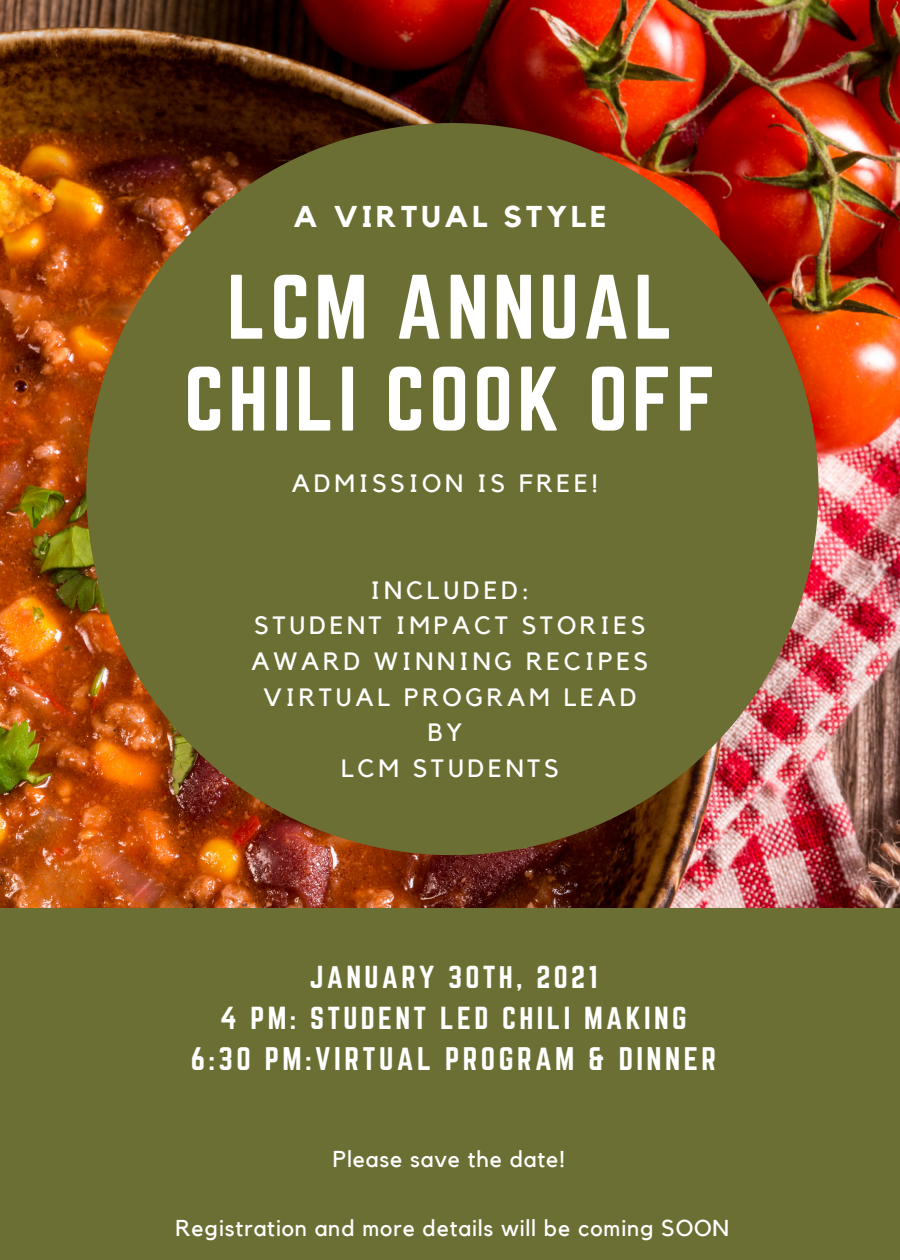
<style>
.page{position:relative;width:900px;height:1260px;background:#fff}
.page>*{position:absolute;margin:0;border:0;box-sizing:border-box;transform-origin:0 0}
.t1{font:80px/92px "Norwester";letter-spacing:.05em;color:#fff;text-align:center}
.t2{font:700 30px "Kollektif";letter-spacing:.13em;color:#fff}
.t3{font:28.75px "Norwester";letter-spacing:.12em;color:#fff}
.t4{font:28px "Norwester";letter-spacing:.12em;color:#fff}
.t5{font:25px/35.5px "Kollektif";letter-spacing:.15em;color:#fff;text-align:center}
.t6{font:23px "Kollektif";letter-spacing:.04em;color:#fff}
</style>
<div class="page">
<img style="left:0;top:0;width:900px;height:908px">
<svg style="left:86px;top:123px;width:733px;height:732px;background:#76642f"></svg>
<div style="left:0;top:908px;width:900px;height:352px;background:#6b6f33"></div>
<p class="t2" style="left:294px;top:202px;width:314px">A VIRTUAL STYLE</p>
<p class="t1" style="left:184px;top:265px;width:533px">LCM ANNUAL<br>CHILI COOK OFF</p>
<p class="t5" style="left:292px;top:466px;width:308px">ADMISSION IS FREE!</p>
<p class="t5" style="left:371px;top:573px;width:160px">INCLUDED:</p>
<p class="t5" style="left:254px;top:609px;width:393px">STUDENT IMPACT STORIES</p>
<p class="t5" style="left:252px;top:644px;width:398px">AWARD WINNING RECIPES</p>
<p class="t5" style="left:263px;top:680px;width:375px">VIRTUAL PROGRAM LEAD<br>BY</p>
<p class="t5" style="left:341px;top:751px;width:219px">LCM STUDENTS</p>
<p class="t4" style="left:309px;top:964px;width:290px">JANUARY 30TH, 2021</p>
<p class="t4" style="left:220px;top:1005px;width:468px">4 PM: STUDENT LED CHILI MAKING</p>
<p class="t3" style="left:191px;top:1045px;width:527px">6:3O PM:VIRTUAL PROGRAM &amp; DINNER</p>
<p class="t6" style="left:333px;top:1148px;width:234px">Please save the date!</p>
<p class="t6" style="left:176px;top:1217px;width:555px">Registration and more details will be coming SOON</p>
</div>
